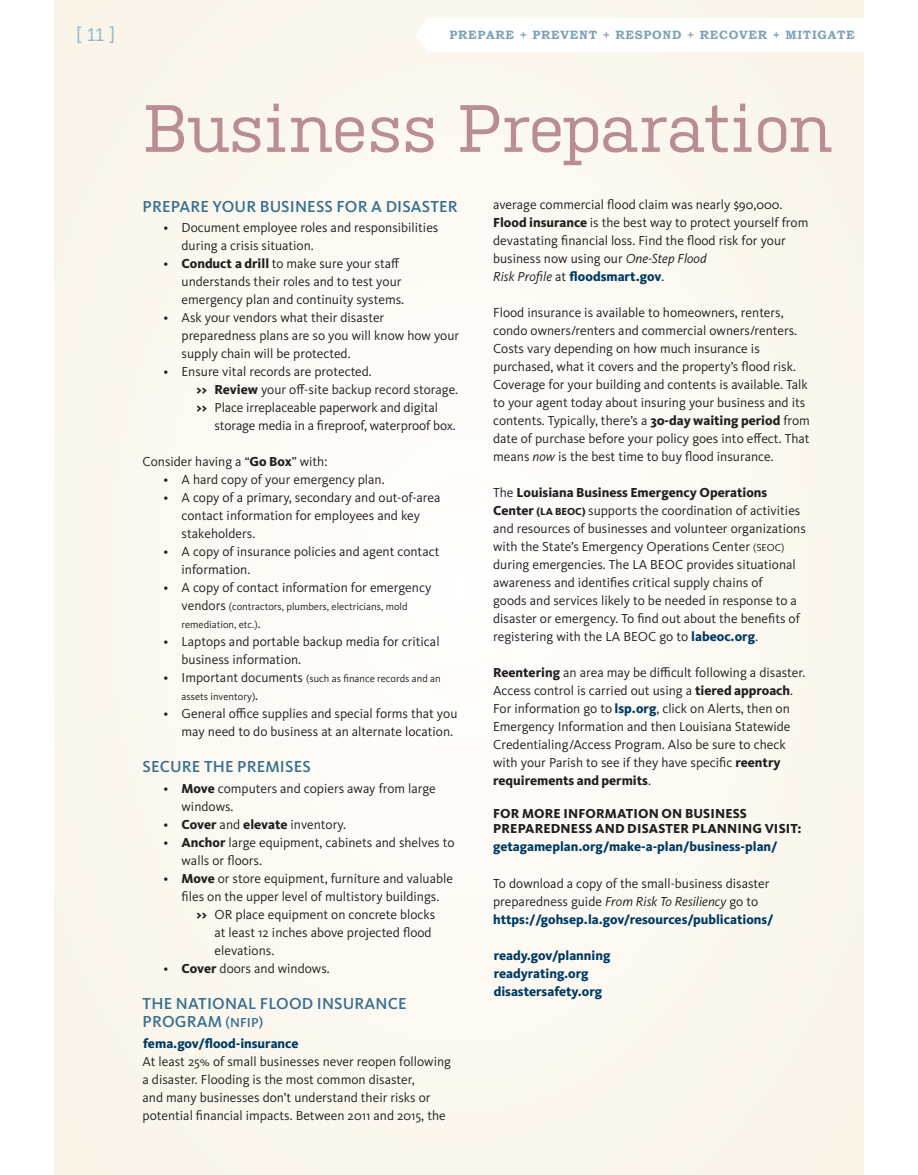
<style>
.page{position:relative;width:918px;height:1175px;background:#fff}
.page>*{position:absolute;margin:0;border:0;box-sizing:border-box;transform-origin:0 0}
.t1{font:66.75px "Kulturista";color:#ba8d95}
.t2{font:18px "Kulturista";color:#92b6c7}
.Body_Head{font:500 16.5px/18px "Kievit OT";letter-spacing:.01em;color:#386e8f}
.Body{font:13.5px/18px "Kievit OT";color:#231f20}
.Bullets_1{font:13.5px/18px "Kievit OT";color:#231f20}
.Bullets_2{font:13.5px/18px "Kievit OT";letter-spacing:-.005em;color:#231f20}
.Links{font:800 13.5px "Kievit OT";color:#003a62}
.Body_Subhead{font:800 13.5px/15px "Kievit OT";letter-spacing:.01em;color:#231f20}
.Body-2{font:800 13.5px "Kievit OT";color:#003a62}
.t3{font:700 12px "Bookman Old Style";letter-spacing:.06em;color:#386e8f}
.Bullets_1-2{font:10.5px/18px "Kievit OT";color:#231f20}
.s1{font-weight:800}
.s2{font-size:13.5px}
.s3{font-style:italic}
.s4{font-weight:800;color:#003a62}
.s5{font-weight:800;font-size:10.5px}
.s6{font-size:10.5px}
</style>
<div class="page">
<div style="left:54px;top:0;width:810px;height:1174px;background:#fbf8f1"></div>
<div style="left:416px;top:18px;width:448px;height:34px;background:#fff"></div>
<p class="t2" style="left:77px;top:21px;width:40px">[ 11 ]</p>
<p class="t3" style="left:449px;top:27px;width:407px">PREPARE + PREVENT + RESPOND + RECOVER + MITIGATE</p>
<p class="t1" style="left:143px;top:80px;width:692px">Business Preparation</p>
<p class="Body_Head" style="left:143px;top:197px;width:317px">PREPARE YOUR BUSINESS FOR A DISASTER</p>
<p class="Bullets_1" style="left:182px;top:219px;width:258px;text-indent:-18px">• Document employee roles and responsibilities during a crisis situation.</p>
<p class="Bullets_1" style="left:182px;top:255px;width:224px;text-indent:-18px">• <span class="s1">Conduct a drill</span> to make sure your staff understands their roles and to test your emergency plan and continuity systems.</p>
<p class="Bullets_1" style="left:182px;top:309px;width:279px;text-indent:-18px">• Ask your vendors what their disaster preparedness plans are so you will know how your supply chain will be protected.</p>
<p class="Bullets_1" style="left:164px;top:363px;width:210px">• Ensure vital records are protected.</p>
<p class="Bullets_2" style="left:197px;top:381px;width:263px"><span class="s1">&gt;&gt; Review</span> your off-site backup record storage.</p>
<p class="Bullets_2" style="left:215px;top:399px;width:243px;text-indent:-18px"><span class="s1">&gt;&gt;</span> Place irreplaceable paperwork and digital storage media in a fireproof, waterproof box.</p>
<p class="Body" style="left:143px;top:453px;width:186px">Consider having a “<span class="s1">Go Box</span>” with:</p>
<p class="Bullets_1" style="left:164px;top:471px;width:223px">• A hard copy of your emergency plan.</p>
<p class="Bullets_1" style="left:182px;top:489px;width:261px;text-indent:-18px">• A copy of a primary, secondary and out-of-area contact information for employees and key stakeholders.</p>
<p class="Bullets_1" style="left:182px;top:543px;width:260px;text-indent:-18px">• A copy of insurance policies and agent contact information.</p>
<p class="Bullets_1" style="left:164px;top:579px;width:269px">• A copy of contact information for emergency</p>
<p class="Bullets_1-2" style="left:182px;top:598px;width:228px"><span class="s2">vendors</span> (contractors, plumbers, electricians, mold remediation, etc.)<span class="s2">.</span></p>
<p class="Bullets_1" style="left:182px;top:633px;width:260px;text-indent:-18px">• Laptops and portable backup media for critical business information.</p>
<p class="Bullets_1-2" style="left:182px;top:670px;width:261px;text-indent:-18px"><span class="s2">• Important documents</span> (such as finance records and an assets inventory)<span class="s2">.</span></p>
<p class="Bullets_1" style="left:182px;top:705px;width:277px;text-indent:-18px">• General office supplies and special forms that you may need to do business at an alternate location.</p>
<p class="Body_Head" style="left:143px;top:757px;width:170px">SECURE THE PREMISES</p>
<p class="Bullets_1" style="left:182px;top:779px;width:256px;text-indent:-18px">• <span class="s1">Move</span> computers and copiers away from large windows.</p>
<p class="Bullets_1" style="left:164px;top:815px;width:184px">• <span class="s1">Cover</span> and <span class="s1">elevate</span> inventory.</p>
<p class="Bullets_1" style="left:182px;top:833px;width:275px;text-indent:-18px">• <span class="s1">Anchor</span> large equipment, cabinets and shelves to walls or floors.</p>
<p class="Bullets_1" style="left:164px;top:869px;width:291px;text-align:center">• <span class="s1">Move</span> or store equipment, furniture and valuable files on the upper level of multistory buildings.</p>
<p class="Bullets_2" style="left:215px;top:905px;width:222px;text-indent:-18px"><span class="s1">&gt;&gt;</span> OR place equipment on concrete blocks at least 12 inches above projected flood elevations.</p>
<p class="Bullets_1" style="left:164px;top:959px;width:168px">• <span class="s1">Cover</span> doors and windows.</p>
<p class="Body_Head" style="left:143px;top:994px;width:265px">THE NATIONAL FLOOD INSURANCE<br>PROGRAM <span class="s2">(NFIP)</span></p>
<p class="Links" style="left:143px;top:1035px;width:157px">fema.gov/flood-insurance</p>
<p class="Body" style="left:143px;top:1052px;width:310px">At least 25% of small businesses never reopen following a disaster. Flooding is the most common disaster,<br>and many businesses don’t understand their risks or potential financial impacts. Between 2011 and 2015, the</p>
<p class="Body" style="left:493px;top:196px;width:317px">average commercial flood claim was nearly $90,000.<br><span class="s1">Flood insurance</span> is the best way to protect yourself from devastating financial loss. Find the flood risk for your business now using our <span class="s3">One-Step Flood<br>Risk Profile</span> at <span class="s4">floodsmart.gov</span>.</p>
<p class="Body" style="left:493px;top:304px;width:306px">Flood insurance is available to homeowners, renters, condo owners/renters and commercial owners/renters.<br>Costs vary depending on how much insurance is purchased, what it covers and the property’s flood risk.</p>
<p class="Body" style="left:493px;top:376px;width:318px">Coverage for your building and contents is available. Talk to your agent today about insuring your business and its contents. Typically, there’s a <span class="s1">30-day waiting period</span> from date of purchase before your policy goes into effect. That means <span class="s3">now</span> is the best time to buy flood insurance.</p>
<p class="Body" style="left:493px;top:484px;width:314px">The <span class="s1">Louisiana Business Emergency Operations Center</span> <span class="s5">(LA BEOC)</span> supports the coordination of activities and resources of businesses and volunteer organizations with the State’s Emergency Operations Center <span class="s6">(SEOC) </span>during emergencies. The LA BEOC provides situational awareness and identifies critical supply chains of<br>goods and services likely to be needed in response to a disaster or emergency. To find out about the benefits of registering with the LA BEOC go to <span class="s4">labeoc.org</span>.</p>
<p class="Body" style="left:493px;top:664px;width:314px"><span class="s1">Reentering</span> an area may be difficult following a disaster.<br>Access control is carried out using a <span class="s1">tiered approach</span>.<br>For information go to <span class="s4">lsp.org</span>, click on Alerts, then on Emergency Information and then Louisiana Statewide Credentialing/Access Program. Also be sure to check with your Parish to see if they have specific <span class="s1">reentry requirements and permits</span>.</p>
<p class="Body_Subhead" style="left:493px;top:806px;width:310px">FOR MORE INFORMATION ON BUSINESS<br>PREPAREDNESS AND DISASTER PLANNING VISIT:</p>
<p class="Body-2" style="left:493px;top:838px;width:286px">getagameplan.org/make-a-plan/business-plan/</p>
<p class="Body" style="left:493px;top:873px;width:282px">To download a copy of the small-business disaster preparedness guide <span class="s3">From Risk To Resiliency</span> go to <span class="s4">https://gohsep.la.gov/resources/publications/</span></p>
<p class="Links" style="left:494px;top:947px;width:118px">ready.gov/planning</p>
<p class="Links" style="left:494px;top:965px;width:96px">readyrating.org</p>
<p class="Links" style="left:494px;top:983px;width:110px">disastersafety.org</p>
</div>
